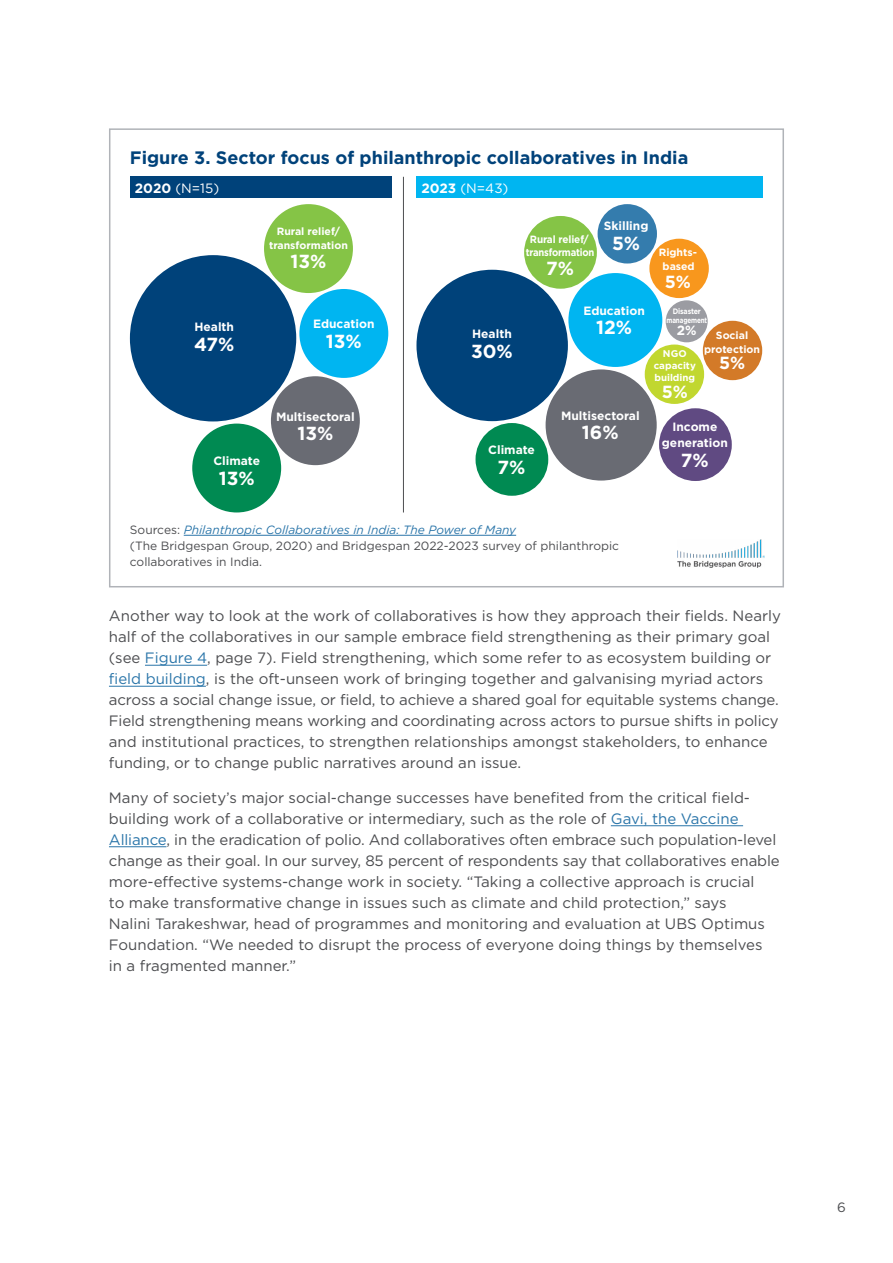
<style>
.page{position:relative;width:893px;height:1263px;background:#fff}
.page>*{position:absolute;margin:0;border:0;box-sizing:border-box;transform-origin:0 0}
.t1{font:700 18.9px "Gotham";color:#fff}
.t2{font:700 18px "Gotham";color:#00427a}
.t3{font:700 17.55px "Gotham";color:#fff}
.t4{font:15px/21px "Gotham";color:#4c4d50}
.t5{font:13.5px "Gotham";color:#fff}
.t6{font:13.5px "Gotham";color:#4c4d50}
.t7{font:700 13.35px "Gotham";color:#fff}
.t8{font:700 12.75px "Arial";color:#fff}
.t9{font:12px/15.9px "Gotham";color:#4c4d50}
.t10{font:700 12px/15.9px "Gotham";color:#fff;text-align:center}
.t11{font:700 10.95px "Arial";color:#fff}
.t12{font:700 10.5px/13.5px "Gotham";color:#fff;text-align:center}
.t13{font:700 10.5px/13.5px "Gotham";letter-spacing:-.02em;color:#fff;text-align:center;scale:.95 1}
.t14{font:700 9.75px/12px "Gotham";color:#fff;text-align:center}
.t15{font:700 7.8px/9.3px "Gotham";letter-spacing:-.02em;color:#fff;text-align:center;scale:.9 1}
.s1{font-weight:700}
.s2{font-style:italic;color:#2a75a9}
.s3{color:#2a75a9}
</style>
<div class="page">
<hr style="left:145px;top:665px;width:62px;height:1px;background:#2a75a9">
<hr style="left:109px;top:686px;width:97px;height:1px;background:#2a75a9">
<hr style="left:611px;top:825px;width:132px;height:1px;background:#2a75a9">
<hr style="left:109px;top:846px;width:57px;height:1px;background:#2a75a9">
<hr style="left:184px;top:535px;width:332px;height:1px;background:#2a75a9">
<div style="left:130px;top:177px;width:262px;height:21px;background:#00427a"></div>
<div style="left:416px;top:177px;width:347px;height:21px;background:#00b5f1"></div>
<div style="left:192px;top:424px;width:89px;height:88px;background:#008a52;border-radius:50%"></div>
<div style="left:299px;top:289px;width:89px;height:89px;background:#00b5f1;border-radius:50%"></div>
<div style="left:271px;top:376px;width:89px;height:89px;background:#696b73;border-radius:50%"></div>
<div style="left:264px;top:204px;width:89px;height:89px;background:#85c446;border-radius:50%"></div>
<div style="left:130px;top:255px;width:166px;height:166px;background:#00427a;border-radius:50%"></div>
<hr style="left:403px;top:177px;width:1px;height:335px;background:#4c4d50">
<div style="left:475px;top:423px;width:73px;height:73px;background:#008a52;border-radius:50%"></div>
<div style="left:568px;top:273px;width:94px;height:94px;background:#00b5f1;border-radius:50%"></div>
<div style="left:416px;top:270px;width:152px;height:151px;background:#00427a;border-radius:50%"></div>
<div style="left:546px;top:369px;width:111px;height:112px;background:#696b73;border-radius:50%"></div>
<div style="left:649px;top:239px;width:60px;height:59px;background:#f8971d;border-radius:50%"></div>
<div style="left:524px;top:216px;width:73px;height:73px;background:#85c446;border-radius:50%"></div>
<div style="left:598px;top:204px;width:59px;height:59px;background:#347cad;border-radius:50%"></div>
<div style="left:645px;top:345px;width:59px;height:59px;background:#c1d72f;border-radius:50%"></div>
<div style="left:659px;top:408px;width:73px;height:73px;background:#604a82;border-radius:50%"></div>
<div style="left:703px;top:321px;width:59px;height:59px;background:#d37a28;border-radius:50%"></div>
<div style="left:666px;top:300px;width:42px;height:42px;background:#9b9ca2;border-radius:50%"></div>
<div style="left:109px;top:128px;width:675px;height:459px;border:2px solid #b0b3b8"></div>
<img style="left:677px;top:539px;width:88px;height:29px">
<p class="t2" style="left:130px;top:145px;width:560px">Figure 3. Sector focus of philanthropic collaboratives in India</p>
<p class="t5" style="left:135px;top:179px;width:86px"><span class="s1">2020</span> (N=15)</p>
<p class="t5" style="left:421px;top:179px;width:89px"><span class="s1">2023</span> (N=43)</p>
<p class="t10" style="left:194px;top:319px;width:41px">Health</p>
<p class="t1" style="left:194px;top:331px;width:42px">47%</p>
<p class="t12" style="left:269px;top:225px;width:80px">Rural relief/ transformation</p>
<p class="t1" style="left:290px;top:249px;width:37px">13%</p>
<p class="t11" style="left:272px;top:242px;width:5px">l</p>
<p class="t8" style="left:319px;top:313px;width:6px">)</p>
<p class="t10" style="left:313px;top:316px;width:63px">Education</p>
<p class="t1" style="left:326px;top:328px;width:37px">13%</p>
<p class="t10" style="left:213px;top:453px;width:48px">Climate</p>
<p class="t1" style="left:219px;top:465px;width:37px">13%</p>
<p class="t10" style="left:276px;top:409px;width:80px">Multisectoral</p>
<p class="t1" style="left:297px;top:421px;width:37px">13%</p>
<p class="t13" style="left:526px;top:232px;width:74px">Rural relief/ transformation</p>
<p class="t1" style="left:546px;top:256px;width:29px">7%</p>
<p class="t10" style="left:604px;top:218px;width:46px">Skilling</p>
<p class="t1" style="left:612px;top:230px;width:30px">5%</p>
<p class="t12" style="left:659px;top:246px;width:40px">Rights&shy;based</p>
<p class="t3" style="left:665px;top:270px;width:28px">5%</p>
<p class="t10" style="left:583px;top:302px;width:63px">Education</p>
<p class="t1" style="left:596px;top:315px;width:38px">12%</p>
<p class="t15" style="left:666px;top:306px;width:47px">Disaster management</p>
<p class="t7" style="left:677px;top:322px;width:21px">2%</p>
<p class="t10" style="left:472px;top:326px;width:41px">Health</p>
<p class="t1" style="left:471px;top:339px;width:43px">30%</p>
<p class="t14" style="left:654px;top:348px;width:44px">NGO capacity building</p>
<p class="t3" style="left:662px;top:380px;width:28px">5%</p>
<p class="t10" style="left:662px;top:419px;width:68px">Income generation</p>
<p class="t1" style="left:681px;top:448px;width:29px">7%</p>
<p class="t12" style="left:704px;top:329px;width:57px">Social protection</p>
<p class="t3" style="left:719px;top:352px;width:28px">5%</p>
<p class="t10" style="left:561px;top:407px;width:80px">Multisectoral</p>
<p class="t1" style="left:582px;top:420px;width:38px">16%</p>
<p class="t10" style="left:488px;top:442px;width:48px">Climate</p>
<p class="t1" style="left:498px;top:454px;width:29px">7%</p>
<p class="t9" style="left:130px;top:521px;width:491px">Sources: <span class="s2">Philanthropic Collaboratives in India: The Power of Many<br></span>(The Bridgespan Group, 2020) and Bridgespan 2022-2023 survey of philanthropic collaboratives in India.</p>
<p class="t4" style="left:109px;top:605px;width:673px">Another way to look at the work of collaboratives is how they approach their fields. Nearly half of the collaboratives in our sample embrace field strengthening as their primary goal (see <span class="s3">Figure 4</span>, page 7). Field strengthening, which some refer to as ecosystem building or <span class="s3">field building</span>, is the oft-unseen work of bringing together and galvanising myriad actors across a social change issue, or field, to achieve a shared goal for equitable systems change.<br>Field strengthening means working and coordinating across actors to pursue shifts in policy and institutional practices, to strengthen relationships amongst stakeholders, to enhance funding, or to change public narratives around an issue.</p>
<p class="t4" style="left:109px;top:787px;width:672px">Many of society’s major social-change successes have benefited from the critical field&shy;building work of a collaborative or intermediary, such as the role of <span class="s3">Gavi, the Vaccine Alliance</span>, in the eradication of polio. And collaboratives often embrace such population-level change as their goal. In our survey, 85 percent of respondents say that collaboratives enable more-effective systems-change work in society. “Taking a collective approach is crucial<br>to make transformative change in issues such as climate and child protection,” says<br>Nalini Tarakeshwar, head of programmes and monitoring and evaluation at UBS Optimus Foundation. “We needed to disrupt the process of everyone doing things by themselves<br>in a fragmented manner.”</p>
<p class="t6" style="left:837px;top:1199px;width:10px">6</p>
</div>
